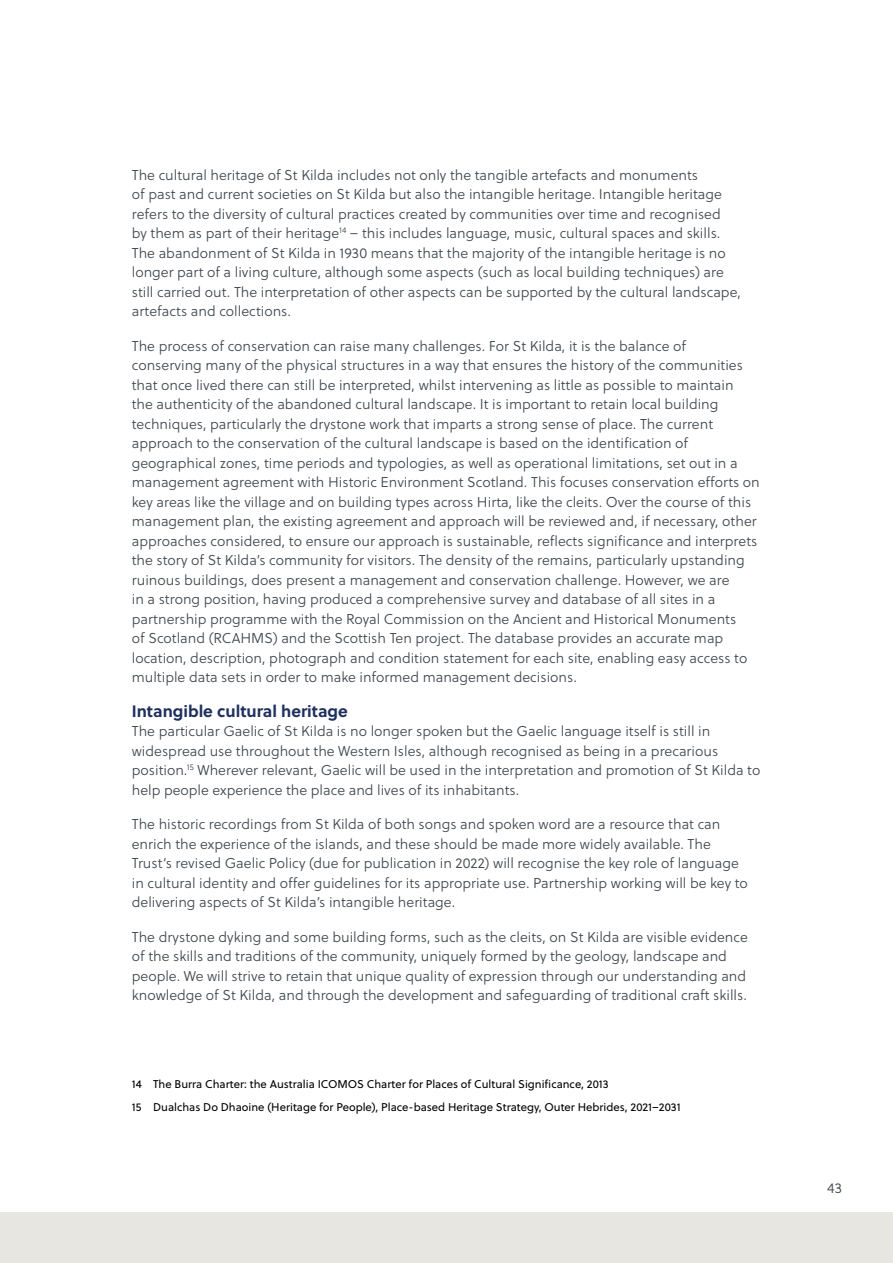
<style>
.page{position:relative;width:893px;height:1263px;background:#fff}
.page>*{position:absolute;margin:0;border:0;box-sizing:border-box;transform-origin:0 0}
.Heading_3{font:700 16.5px "Soleil";color:#1f305f}
.Main_body{font:14.25px/19.5px "Soleil Lt";color:#40474f}
.Footnote{font:11.25px "Soleil";color:#000}
</style>
<div class="page">
<div style="left:0;top:1212px;width:893px;height:51px;background:#e8e6e1"></div>
<p class="Main_body" style="left:132px;top:165px;width:611px">The cultural heritage of St Kilda includes not only the tangible artefacts and monuments<br>of past and current societies on St Kilda but also the intangible heritage. Intangible heritage refers to the diversity of cultural practices created by communities over time and recognised<br>by them as part of their heritage<sup>14</sup> – this includes language, music, cultural spaces and skills.<br>The abandonment of St Kilda in 1930 means that the majority of the intangible heritage is no longer part of a living culture, although some aspects (such as local building techniques) are still carried out. The interpretation of other aspects can be supported by the cultural landscape, artefacts and collections.</p>
<p class="Main_body" style="left:132px;top:336px;width:629px">The process of conservation can raise many challenges. For St Kilda, it is the balance of<br>conserving many of the physical structures in a way that ensures the history of the communities that once lived there can still be interpreted, whilst intervening as little as possible to maintain<br>the authenticity of the abandoned cultural landscape. It is important to retain local building techniques, particularly the drystone work that imparts a strong sense of place. The current approach to the conservation of the cultural landscape is based on the identification of geographical zones, time periods and typologies, as well as operational limitations, set out in a management agreement with Historic Environment Scotland. This focuses conservation efforts on key areas like the village and on building types across Hirta, like the cleits. Over the course of this management plan, the existing agreement and approach will be reviewed and, if necessary, other approaches considered, to ensure our approach is sustainable, reflects significance and interprets the story of St Kilda’s community for visitors. The density of the remains, particularly upstanding ruinous buildings, does present a management and conservation challenge. However, we are<br>in a strong position, having produced a comprehensive survey and database of all sites in a partnership programme with the Royal Commission on the Ancient and Historical Monuments<br>of Scotland (RCAHMS) and the Scottish Ten project. The database provides an accurate map location, description, photograph and condition statement for each site, enabling easy access to multiple data sets in order to make informed management decisions.</p>
<p class="Heading_3" style="left:132px;top:698px;width:218px">Intangible cultural heritage</p>
<p class="Main_body" style="left:132px;top:721px;width:630px">The particular Gaelic of St Kilda is no longer spoken but the Gaelic language itself is still in widespread use throughout the Western Isles, although recognised as being in a precarious position.<sup>15</sup> Wherever relevant, Gaelic will be used in the interpretation and promotion of St Kilda to help people experience the place and lives of its inhabitants.</p>
<p class="Main_body" style="left:132px;top:814px;width:618px">The historic recordings from St Kilda of both songs and spoken word are a resource that can enrich the experience of the islands, and these should be made more widely available. The Trust’s revised Gaelic Policy (due for publication in 2022) will recognise the key role of language in cultural identity and offer guidelines for its appropriate use. Partnership working will be key to delivering aspects of St Kilda’s intangible heritage.</p>
<p class="Main_body" style="left:132px;top:927px;width:617px">The drystone dyking and some building forms, such as the cleits, on St Kilda are visible evidence of the skills and traditions of the community, uniquely formed by the geology, landscape and people. We will strive to retain that unique quality of expression through our understanding and knowledge of St Kilda, and through the development and safeguarding of traditional craft skills.</p>
<p class="Footnote" style="left:132px;top:1075px;width:478px">14 The Burra Charter: the Australia ICOMOS Charter for Places of Cultural Significance, 2013</p>
<p class="Footnote" style="left:132px;top:1099px;width:550px">15 Dualchas Do Dhaoine (Heritage for People), Place-based Heritage Strategy, Outer Hebrides, 2021–2031</p>
<p class="Main_body" style="left:827px;top:1178px;width:16px">43</p>
</div>
